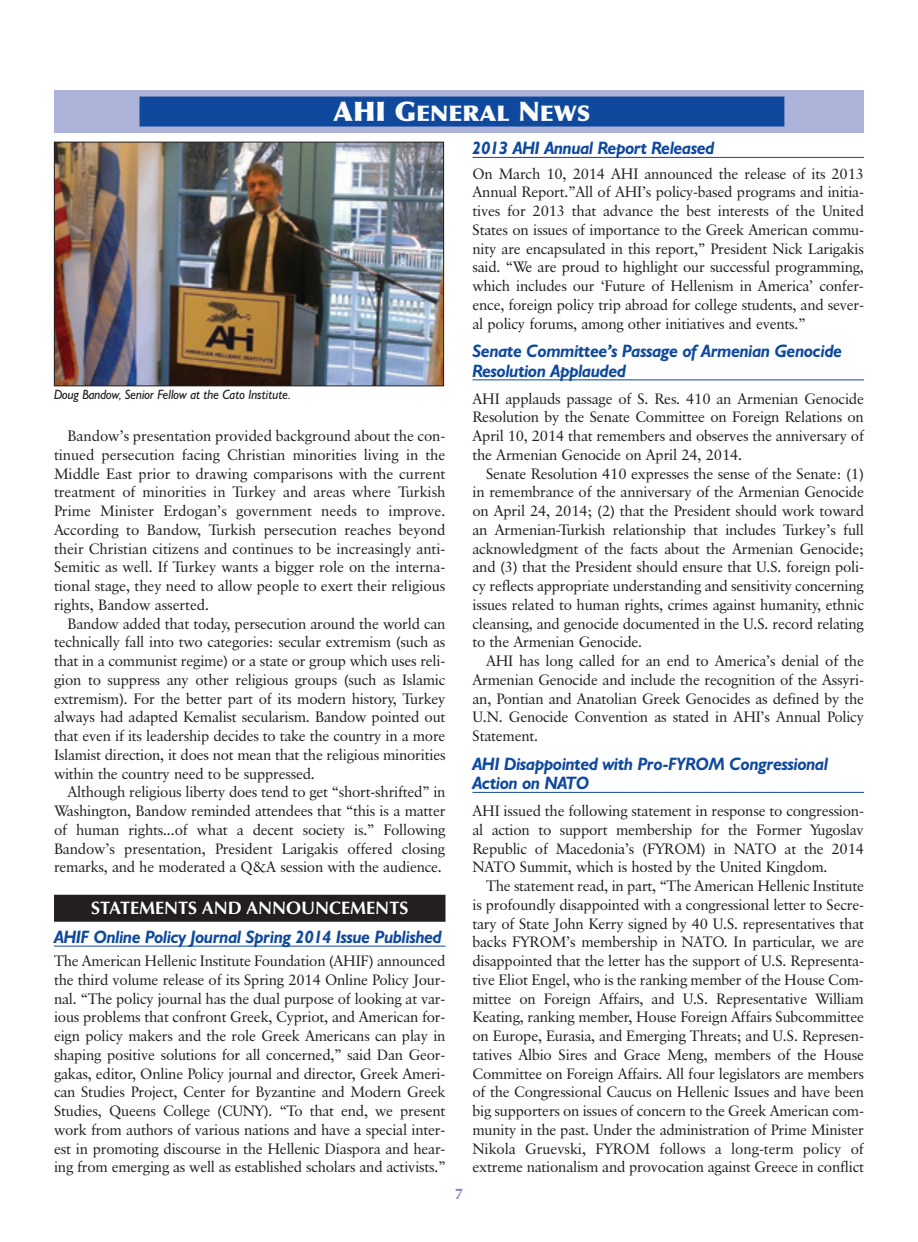
<style>
.page{position:relative;width:918px;height:1242px;background:#fff}
.page>*{position:absolute;margin:0;border:0;box-sizing:border-box;transform-origin:0 0}
.t1{font:900 21.6px "Optima";color:#fcfcfc;scale:1.06 1}
.t2{font:italic 700 18px/19.5px "Humanist 521 BT";letter-spacing:-.015em;color:#0f499d;scale:.95 1}
.t3{font:700 18px "Optima";color:#fff}
.t4{font:15px/18.8px "Classical Garamond BT";letter-spacing:-.015em;color:#231f20;text-align:justify}
.t5{font:900 15px "Optima";color:#828cc4}
.t6{font:italic 13.5px "Humanist 521 BT";letter-spacing:-.015em;color:#231f20;scale:.95 1}
.s1{font-size:27px}
</style>
<div class="page">
<div style="left:54px;top:895px;width:392px;height:27px;background:#231f20"></div>
<hr style="left:54px;top:946px;width:392px;height:1px;background:#0f499d">
<hr style="left:472px;top:157px;width:392px;height:1px;background:#0f499d">
<hr style="left:472px;top:380px;width:392px;height:1px;background:#0f499d">
<hr style="left:472px;top:792px;width:392px;height:1px;background:#0f499d">
<img style="left:56px;top:144px;width:386px;height:240px">
<div style="left:54px;top:142px;width:390px;height:244px;border:1px solid #231f20"></div>
<div style="left:54px;top:90px;width:810px;height:43px;background:#adb3d8"></div>
<div style="left:139px;top:97px;width:645px;height:30px;background:#0f499d"></div>
<h1 class="t1" style="left:334px;top:104px;width:244px"><span class="s1">AHI G</span>ENERAL <span class="s1">N</span>EWS</h1>
<p class="t6" style="left:54px;top:390px;width:251px">Doug Bandow, Senior Fellow at the Cato Institute.</p>
<p class="t4" style="left:54px;top:428px;width:393px;text-indent:14px">Bandow’s presentation provided background about the con&shy;tinued persecution facing Christian minorities living in the Middle East prior to drawing comparisons with the current treatment of minorities in Turkey and areas where Turkish Prime Minister Erdogan’s government needs to improve.<br>According to Bandow, Turkish persecution reaches beyond their Christian citizens and continues to be increasingly anti-Semitic as well. If Turkey wants a bigger role on the interna&shy;tional stage, they need to allow people to exert their religious rights, Bandow asserted.</p>
<p class="t4" style="left:54px;top:615px;width:393px;text-indent:14px">Bandow added that today, persecution around the world can technically fall into two categories: secular extremism (such as that in a communist regime) or a state or group which uses reli&shy;gion to suppress any other religious groups (such as Islamic extremism). For the better part of its modern history, Turkey always had adapted Kemalist secularism. Bandow pointed out that even if its leadership decides to take the country in a more Islamist direction, it does not mean that the religious minorities within the country need to be suppressed.</p>
<p class="t4" style="left:54px;top:784px;width:393px;text-indent:14px">Although religious liberty does tend to get “short-shrifted” in Washington, Bandow reminded attendees that “this is a matter of human rights...of what a decent society is.” Following Bandow’s presentation, President Larigakis offered closing remarks, and he moderated a Q&amp;A session with the audience.</p>
<p class="t3" style="left:91px;top:898px;width:319px">STATEMENTS AND ANNOUNCEMENTS</p>
<p class="t2" style="left:54px;top:929px;width:410px">AHIF Online Policy Journal Spring 2014 Issue Published</p>
<p class="t4" style="left:54px;top:953px;width:393px">The American Hellenic Institute Foundation (AHIF) announced the third volume release of its Spring 2014 Online Policy Jour&shy;nal. “The policy journal has the dual purpose of looking at var&shy;ious problems that confront Greek, Cypriot, and American for&shy;eign policy makers and the role Greek Americans can play in shaping positive solutions for all concerned,” said Dan Geor&shy;gakas, editor, Online Policy journal and director, Greek Ameri&shy;can Studies Project, Center for Byzantine and Modern Greek Studies, Queens College (CUNY). “To that end, we present work from authors of various nations and have a special inter&shy;est in promoting discourse in the Hellenic Diaspora and hear&shy;ing from emerging as well as established scholars and activists.”</p>
<p class="t5" style="left:455px;top:1188px;width:9px">7</p>
<p class="t2" style="left:473px;top:140px;width:256px">2013 AHI Annual Report Released</p>
<p class="t4" style="left:472px;top:165px;width:393px">On March 10, 2014 AHI announced the release of its 2013<br>Annual Report.”All of AHI’s policy-based programs and initia&shy;tives for 2013 that advance the best interests of the United States on issues of importance to the Greek American commu&shy;nity are encapsulated in this report,” President Nick Larigakis said. “We are proud to highlight our successful programming, which includes our ‘Future of Hellenism in America’ confer&shy;ence, foreign policy trip abroad for college students, and sever&shy;al policy forums, among other initiatives and events.”</p>
<p class="t2" style="left:473px;top:343px;width:391px">Senate Committee’s Passage of Armenian Genocide<br>Resolution Applauded</p>
<p class="t4" style="left:472px;top:390px;width:393px">AHI applauds passage of S. Res. 410 an Armenian Genocide Resolution by the Senate Committee on Foreign Relations on April 10, 2014 that remembers and observes the anniversary of the Armenian Genocide on April 24, 2014.</p>
<p class="t4" style="left:472px;top:465px;width:393px;text-indent:14px">Senate Resolution 410 expresses the sense of the Senate: (1) in remembrance of the anniversary of the Armenian Genocide on April 24, 2014; (2) that the President should work toward an Armenian-Turkish relationship that includes Turkey’s full acknowledgment of the facts about the Armenian Genocide; and (3) that the President should ensure that U.S. foreign poli&shy;cy reflects appropriate understanding and sensitivity concerning issues related to human rights, crimes against humanity, ethnic cleansing, and genocide documented in the U.S. record relating to the Armenian Genocide.</p>
<p class="t4" style="left:472px;top:653px;width:393px;text-indent:14px">AHI has long called for an end to America’s denial of the Armenian Genocide and include the recognition of the Assyri&shy;an, Pontian and Anatolian Greek Genocides as defined by the U.N. Genocide Convention as stated in AHI’s Annual Policy Statement.</p>
<p class="t2" style="left:473px;top:756px;width:376px">AHI Disappointed with Pro-FYROM Congressional<br>Action on NATO</p>
<p class="t4" style="left:472px;top:803px;width:393px">AHI issued the following statement in response to congression&shy;al action to support membership for the Former Yugoslav Republic of Macedonia’s (FYROM) in NATO at the 2014<br>NATO Summit, which is hosted by the United Kingdom.</p>
<p class="t4" style="left:472px;top:878px;width:393px;text-indent:14px">The statement read, in part, “The American Hellenic Institute is profoundly disappointed with a congressional letter to Secre&shy;tary of State John Kerry signed by 40 U.S. representatives that backs FYROM’s membership in NATO. In particular, we are disappointed that the letter has the support of U.S. Representa&shy;tive Eliot Engel, who is the ranking member of the House Com&shy;mittee on Foreign Affairs, and U.S. Representative William Keating, ranking member, House Foreign Affairs Subcommittee on Europe, Eurasia, and Emerging Threats; and U.S. Represen&shy;tatives Albio Sires and Grace Meng, members of the House Committee on Foreign Affairs. All four legislators are members of the Congressional Caucus on Hellenic Issues and have been big supporters on issues of concern to the Greek American com&shy;munity in the past. Under the administration of Prime Minister Nikola Gruevski, FYROM follows a long-term policy of extreme nationalism and provocation against Greece in conflict</p>
</div>
